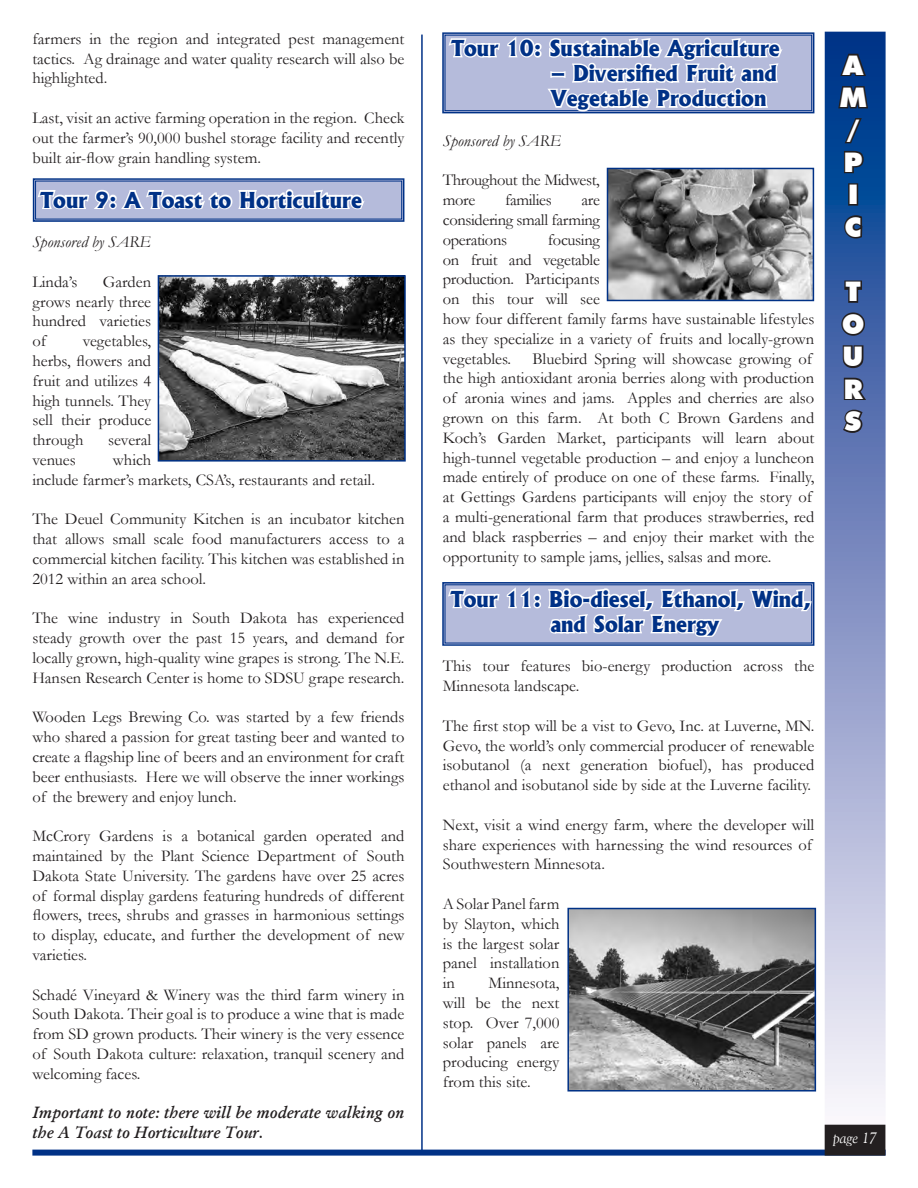
<style>
.page{position:relative;width:918px;height:1188px;background:#fff}
.page>*{position:absolute;margin:0;border:0;box-sizing:border-box;transform-origin:0 0}
.t1{font:900 27px/32.4px "Futura BT";color:#fff}
.t2{font:800 21px/25.2px "Albertus";color:#003186}
.t3{font:16.5px/19.8px "Garamond";color:#231f20;text-align:justify}
.t4{font:italic 600 16.5px/19.8px "Garamond";color:#231f20}
.t5{font:16.5px/19.8px "Garamond";letter-spacing:-.02em;color:#231f20}
.t6{font:italic 16.5px "Garamond";color:#231f20}
.t7{font:italic 15px "Goudy";color:#fff}
</style>
<div class="page">
<hr style="left:421px;top:35px;width:2px;height:1117px;background:#003186">
<svg style="left:828px;top:35px;width:55px;height:1090px;background:#889ac7"></svg>
<div style="left:825px;top:32px;width:61px;height:1124px;border:2px solid #fff"></div>
<div style="left:32px;top:1150px;width:854px;height:6px;background:#003186"></div>
<svg style="left:837px;top:52px;width:33px;height:123px;background:#083672"></svg>
<div style="left:848px;top:183px;width:10px;height:23px;border:3px solid #231f20"></div>
<svg style="left:842px;top:213px;width:23px;height:28px"></svg>
<svg style="left:843px;top:279px;width:21px;height:25px"></svg>
<svg style="left:839px;top:310px;width:28px;height:28px"></svg>
<svg style="left:841px;top:344px;width:24px;height:26px"></svg>
<svg style="left:842px;top:376px;width:27px;height:26px"></svg>
<svg style="left:841px;top:408px;width:23px;height:27px"></svg>
<div style="left:825px;top:1125px;width:60px;height:30px;background:#231f20"></div>
<div style="left:825px;top:1125px;width:60px;height:31px;border:2px solid #231f20"></div>
<svg style="left:32px;top:178px;width:373px;height:44px"></svg>
<img style="left:161px;top:278px;width:242px;height:181px">
<div style="left:158px;top:275px;width:248px;height:187px;border:2px solid #003186"></div>
<svg style="left:442px;top:32px;width:373px;height:82px"></svg>
<svg style="left:442px;top:582px;width:373px;height:64px"></svg>
<img style="left:610px;top:171px;width:201px;height:127px">
<div style="left:607px;top:168px;width:207px;height:133px;border:2px solid #003186"></div>
<img style="left:570px;top:911px;width:243px;height:178px">
<div style="left:567px;top:908px;width:249px;height:184px;border:2px solid #003186"></div>
<p class="t3" style="left:32px;top:28px;width:374px">farmers in the region and integrated pest management tactics. Ag drainage and water quality research will also be highlighted.</p>
<p class="t3" style="left:32px;top:107px;width:374px">Last, visit an active farming operation in the region. Check out the farmer’s 90,000 bushel storage facility and recently built air-flow grain handling system.</p>
<p class="t2" style="left:40px;top:187px;width:323px">Tour 9: A Toast to Horticulture</p>
<p class="t6" style="left:32px;top:231px;width:120px">Sponsored by SARE</p>
<p class="t3" style="left:32px;top:271px;width:46px">Linda’s</p>
<p class="t3" style="left:32px;top:271px;width:120px;text-indent:70px">Garden grows nearly three hundred varieties of</p>
<p class="t3" style="left:32px;top:331px;width:120px;text-indent:50px">vegetables, herbs, flowers and fruit and utilizes 4 high tunnels. They sell their produce through</p>
<p class="t3" style="left:108px;top:430px;width:45px">several</p>
<p class="t3" style="left:32px;top:449px;width:344px;text-indent:81px">which<br>include farmer’s markets, CSA’s, restaurants and retail.</p>
<p class="t3" style="left:32px;top:509px;width:374px">The Deuel Community Kitchen is an incubator kitchen that allows small scale food manufacturers access to a commercial kitchen facility. This kitchen was established in 2012 within an area school.</p>
<p class="t3" style="left:32px;top:608px;width:374px">The wine industry in South Dakota has experienced steady growth over the past 15 years, and demand for locally grown, high-quality wine grapes is strong. The N.E.<br>Hansen Research Center is home to SDSU grape research.</p>
<p class="t3" style="left:32px;top:707px;width:374px">Wooden Legs Brewing Co. was started by a few friends who shared a passion for great tasting beer and wanted to create a flagship line of beers and an environment for craft beer enthusiasts. Here we will observe the inner workings of the brewery and enjoy lunch.</p>
<p class="t3" style="left:32px;top:826px;width:374px">McCrory Gardens is a botanical garden operated and maintained by the Plant Science Department of South Dakota State University. The gardens have over 25 acres of formal display gardens featuring hundreds of different flowers, trees, shrubs and grasses in harmonious settings to display, educate, and further the development of new varieties.</p>
<p class="t3" style="left:32px;top:984px;width:374px">Schadé Vineyard &amp; Winery was the third farm winery in South Dakota. Their goal is to produce a wine that is made from SD grown products. Their winery is the very essence of South Dakota culture: relaxation, tranquil scenery and welcoming faces.</p>
<p class="t4" style="left:32px;top:1103px;width:374px">Important to note: there will be moderate walking on the A Toast to Horticulture Tour.</p>
<p class="t3" style="left:32px;top:449px;width:45px">venues</p>
<p class="t2" style="left:451px;top:35px;width:330px">Tour 10: Sustainable Agriculture</p>
<p class="t2" style="left:551px;top:61px;width:227px">– Diversified Fruit and<br>Vegetable Production</p>
<p class="t6" style="left:443px;top:129px;width:120px">Sponsored by SARE</p>
<p class="t5" style="left:443px;top:170px;width:159px">Throughout the Midwest, more</p>
<p class="t5" style="left:505px;top:190px;width:48px">families</p>
<p class="t3" style="left:443px;top:190px;width:159px;text-indent:139px">are considering small farming operations</p>
<p class="t3" style="left:443px;top:229px;width:373px;text-align:left;text-indent:105px">focusing<br>on fruit and vegetable<br>production. Participants<br>on this tour will see<br>how four different family farms have sustainable lifestyles as they specialize in a variety of fruits and locally-grown vegetables.</p>
<p class="t3" style="left:443px;top:348px;width:373px;text-align:left;text-indent:90px">Bluebird Spring will showcase growing of the high antioxidant aronia berries along with production of aronia wines and jams. Apples and cherries are also grown on this farm. At both C Brown Gardens and Koch’s Garden Market, participants will learn about high-tunnel vegetable production – and enjoy a luncheon made entirely of produce on one of these farms. Finally, at Gettings Gardens participants will enjoy the story of a multi-generational farm that produces strawberries, red and black raspberries – and enjoy their market with the opportunity to sample jams, jellies, salsas and more.</p>
<p class="t2" style="left:451px;top:586px;width:362px;text-align:center">Tour 11: Bio-diesel, Ethanol, Wind, and Solar Energy</p>
<p class="t3" style="left:443px;top:656px;width:373px">This tour features bio-energy production across the<br>Minnesota landscape.</p>
<p class="t3" style="left:443px;top:715px;width:373px">The first stop will be a vist to Gevo, Inc. at Luverne, MN.<br>Gevo, the world’s only commercial producer of renewable isobutanol (a next generation biofuel), has produced ethanol and isobutanol side by side at the Luverne facility.</p>
<p class="t3" style="left:443px;top:814px;width:373px;text-align:left">Next, visit a wind energy farm, where the developer will share experiences with harnessing the wind resources of<br>Southwestern Minnesota.</p>
<p class="t3" style="left:443px;top:894px;width:118px">A Solar Panel farm by Slayton, which is the largest solar panel installation in</p>
<p class="t3" style="left:443px;top:973px;width:118px;text-indent:46px">Minnesota, will be the next stop. Over 7,000 solar panels are producing energy from this site.</p>
<h1 class="t1" style="left:840px;top:49px;width:28px">A<br>M /<br>P<br>I<br>C</h1>
<h1 class="t1" style="left:842px;top:275px;width:24px">T<br>O<br>U<br>R<br>S</h1>
<p class="t7" style="left:833px;top:1129px;width:45px">page 17</p>
</div>
